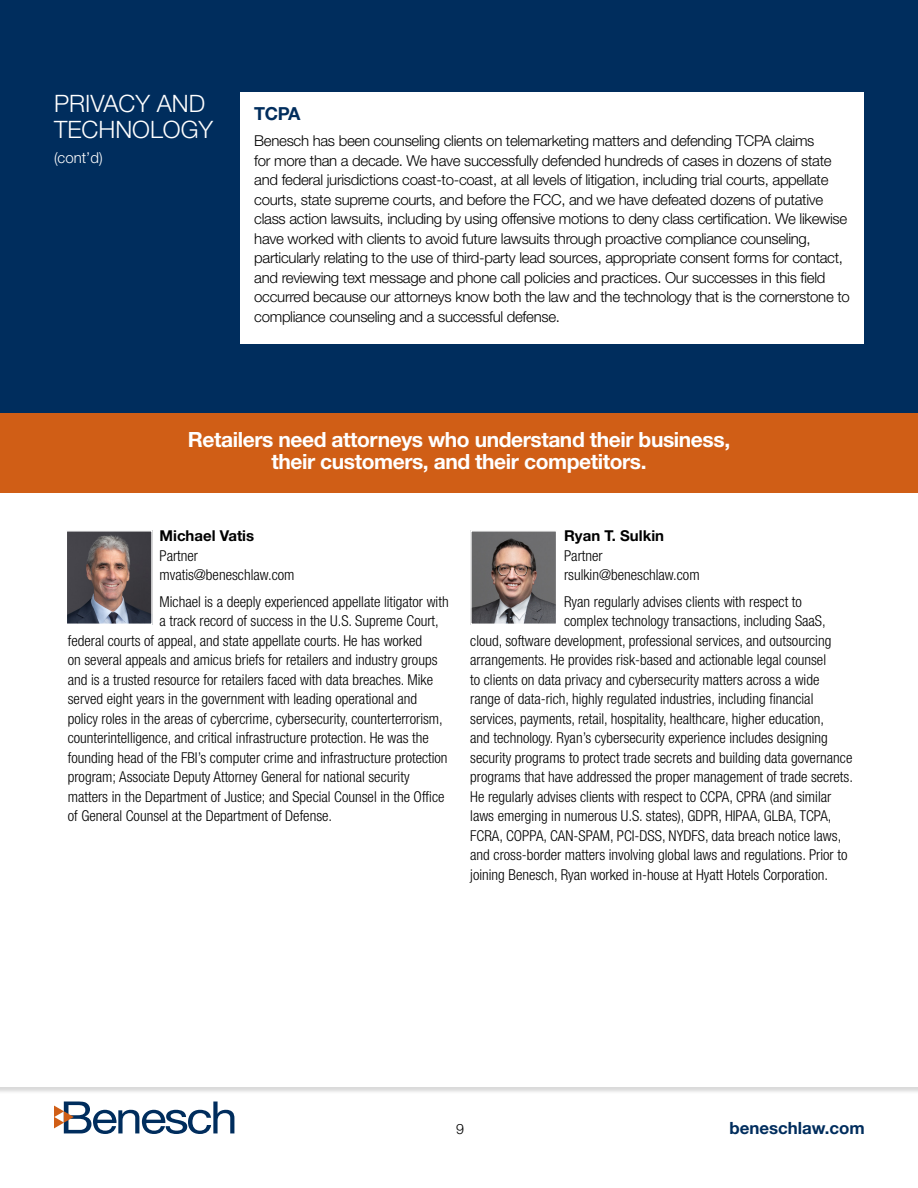
<style>
.page{position:relative;width:918px;height:1188px;background:#fff}
.page>*{position:absolute;margin:0;border:0;box-sizing:border-box;transform-origin:0 0}
.t1{font:300 24px/25.5px "Helvetica Neue LT Std";color:#fff}
.t2{font:700 21px/22.5px "Helvetica Neue LT Std";letter-spacing:-.02em;color:#fff;text-align:center}
.t3{font:700 18px "Helvetica Neue LT Std";color:#002d5d}
.t4{font:700 16.95px "Helvetica Neue LT Std";color:#002d5d}
.t5{font:300 condensed 15px/19.5px "Helvetica Neue LT Std";color:#000}
.t6{font:300 15px/19.5px "Helvetica Neue LT Std";letter-spacing:-.02em;color:#000}
.t7{font:700 15px "Helvetica Neue LT Std";color:#000}
.t8{font:300 15px "Helvetica Neue LT Std";color:#fff}
.t9{font:300 14.25px "Helvetica Neue LT Std";color:#000}
</style>
<div class="page">
<svg style="left:54px;top:1102px;width:180px;height:32px"></svg>
<div style="left:0;top:0;width:918px;height:481px;background:#002d5d"></div>
<div style="left:241px;top:93px;width:623px;height:251px;background:#fff"></div>
<div style="left:0;top:413px;width:918px;height:79px;background:#d05e16"></div>
<img style="left:69px;top:533px;width:81px;height:89px">
<div style="left:66px;top:530px;width:87px;height:95px;border:2px solid #fff"></div>
<img style="left:473px;top:533px;width:81px;height:89px">
<div style="left:470px;top:530px;width:87px;height:95px;border:2px solid #fff"></div>
<h1 class="t1" style="left:54px;top:90px;width:161px">PRIVACY AND<br>TECHNOLOGY</h1>
<p class="t8" style="left:54px;top:149px;width:50px">(cont’d)</p>
<p class="t3" style="left:254px;top:103px;width:48px">TCPA</p>
<p class="t6" style="left:254px;top:131px;width:597px">Benesch has been counseling clients on telemarketing matters and defending TCPA claims<br>for more than a decade. We have successfully defended hundreds of cases in dozens of state and federal jurisdictions coast-to-coast, at all levels of litigation, including trial courts, appellate courts, state supreme courts, and before the FCC, and we have defeated dozens of putative class action lawsuits, including by using offensive motions to deny class certification. We likewise have worked with clients to avoid future lawsuits through proactive compliance counseling, particularly relating to the use of third-party lead sources, appropriate consent forms for contact, and reviewing text message and phone call policies and practices. Our successes in this field occurred because our attorneys know both the law and the technology that is the cornerstone to compliance counseling and a successful defense.</p>
<h2 class="t2" style="left:188px;top:428px;width:544px">Retailers need attorneys who understand their business, their customers, and their competitors.</h2>
<p class="t7" style="left:160px;top:527px;width:96px">Michael Vatis</p>
<p class="t5" style="left:160px;top:546px;width:136px">Partner mvatis@beneschlaw.com</p>
<p class="t5" style="left:160px;top:591px;width:291px">Michael is a deeply experienced appellate litigator with</p>
<p class="t5" style="left:160px;top:611px;width:281px">a track record of success in the U.S. Supreme Court,</p>
<p class="t5" style="left:68px;top:630px;width:356px">federal courts of appeal, and state appellate courts. He has worked</p>
<p class="t5" style="left:68px;top:650px;width:371px">on several appeals and amicus briefs for retailers and industry groups</p>
<p class="t5" style="left:68px;top:669px;width:367px">and is a trusted resource for retailers faced with data breaches. Mike</p>
<p class="t5" style="left:68px;top:689px;width:351px">served eight years in the government with leading operational and</p>
<p class="t5" style="left:68px;top:708px;width:377px">policy roles in the areas of cybercrime, cybersecurity, counterterrorism,</p>
<p class="t5" style="left:68px;top:728px;width:363px">counterintelligence, and critical infrastructure protection. He was the</p>
<p class="t5" style="left:68px;top:747px;width:381px">founding head of the FBI’s computer crime and infrastructure protection</p>
<p class="t5" style="left:68px;top:767px;width:343px">program; Associate Deputy Attorney General for national security</p>
<p class="t5" style="left:68px;top:786px;width:378px">matters in the Department of Justice; and Special Counsel in the Office</p>
<p class="t5" style="left:68px;top:806px;width:266px">of General Counsel at the Department of Defense.</p>
<p class="t7" style="left:564px;top:527px;width:102px">Ryan T. Sulkin</p>
<p class="t5" style="left:564px;top:546px;width:137px">Partner rsulkin@beneschlaw.com</p>
<p class="t5" style="left:564px;top:591px;width:239px">Ryan regularly advises clients with respect to</p>
<p class="t5" style="left:564px;top:611px;width:263px">complex technology transactions, including SaaS,</p>
<p class="t5" style="left:470px;top:630px;width:363px">cloud, software development, professional services, and outsourcing</p>
<p class="t5" style="left:470px;top:650px;width:357px">arrangements. He provides risk-based and actionable legal counsel</p>
<p class="t5" style="left:470px;top:669px;width:351px">to clients on data privacy and cybersecurity matters across a wide</p>
<p class="t5" style="left:470px;top:689px;width:345px">range of data-rich, highly regulated industries, including financial</p>
<p class="t5" style="left:470px;top:708px;width:355px">services, payments, retail, hospitality, healthcare, higher education,</p>
<p class="t5" style="left:470px;top:728px;width:359px">and technology. Ryan’s cybersecurity experience includes designing</p>
<p class="t5" style="left:470px;top:747px;width:384px">security programs to protect trade secrets and building data governance</p>
<p class="t5" style="left:470px;top:767px;width:384px">programs that have addressed the proper management of trade secrets.</p>
<p class="t5" style="left:470px;top:786px;width:363px">He regularly advises clients with respect to CCPA, CPRA (and similar</p>
<p class="t5" style="left:470px;top:806px;width:363px">laws emerging in numerous U.S. states), GDPR, HIPAA, GLBA, TCPA,</p>
<p class="t5" style="left:470px;top:825px;width:373px">FCRA, COPPA, CAN-SPAM, PCI-DSS, NYDFS, data breach notice laws,</p>
<p class="t5" style="left:470px;top:845px;width:379px">and cross-border matters involving global laws and regulations. Prior to</p>
<p class="t5" style="left:470px;top:864px;width:359px">joining Benesch, Ryan worked in-house at Hyatt Hotels Corporation.</p>
<p class="t9" style="left:456px;top:1120px;width:9px">9</p>
<p class="t4" style="left:729px;top:1117px;width:137px">beneschlaw.com</p>
</div>
